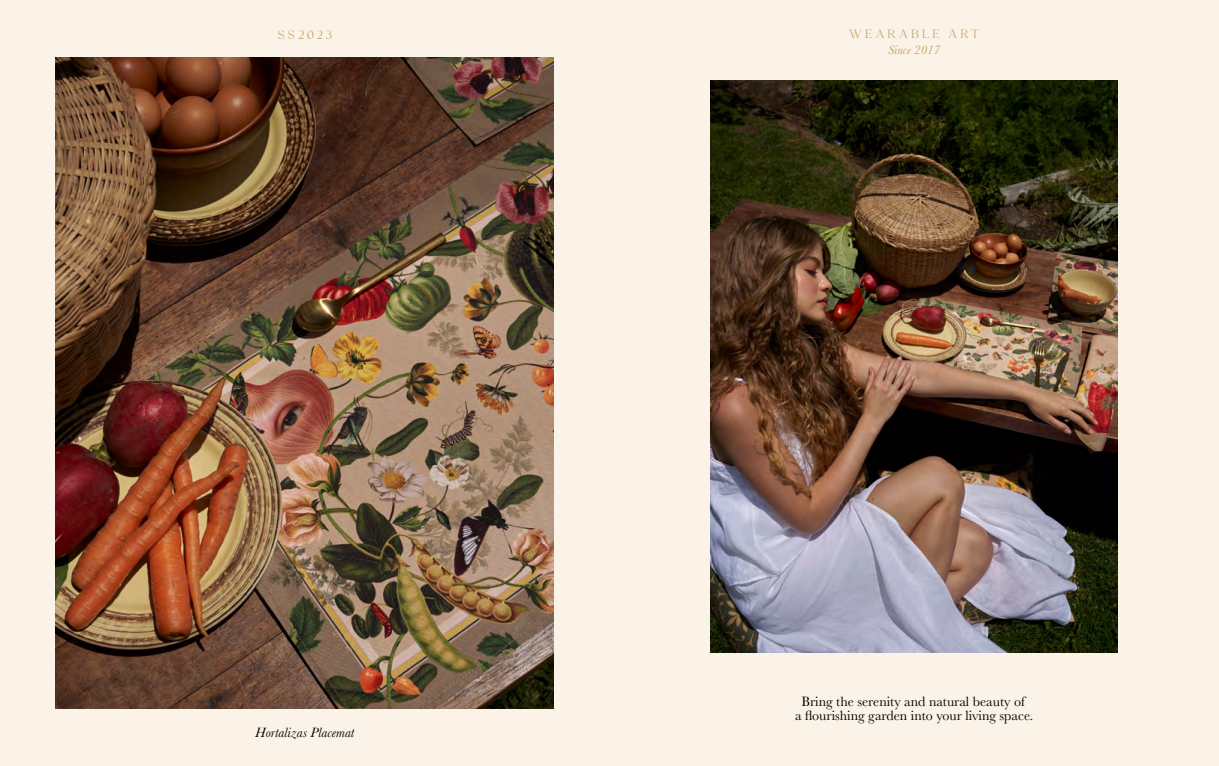
<style>
.page{position:relative;width:1219px;height:766px;background:#fff}
.page>*{position:absolute;margin:0;border:0;box-sizing:border-box;transform-origin:0 0}
.t1{font:14px/14px "Baskerville";color:#000;text-align:center}
.t2{font:italic 14px "Baskerville";color:#000}
.t3{font:italic 13px "Baskerville";color:#c2a166}
.t4{font:12px "Selna";letter-spacing:.19em;color:#c2a166}
</style>
<div class="page">
<div style="left:0;top:0;width:1219px;height:765px;background:#fbf3e7"></div>
<img style="left:56px;top:57px;width:498px;height:651px">
<img style="left:711px;top:81px;width:406px;height:571px">
<p class="t4" style="left:277px;top:28px;width:56px">SS2023</p>
<p class="t2" style="left:255px;top:722px;width:100px">Hortalizas Placemat</p>
<p class="t4" style="left:849px;top:27px;width:132px">WEARABLE ART</p>
<p class="t3" style="left:888px;top:41px;width:54px">Since 2017</p>
<p class="t1" style="left:795px;top:694px;width:240px">Bring the serenity and natural beauty of<br>a flourishing garden into your living space.</p>
</div>
